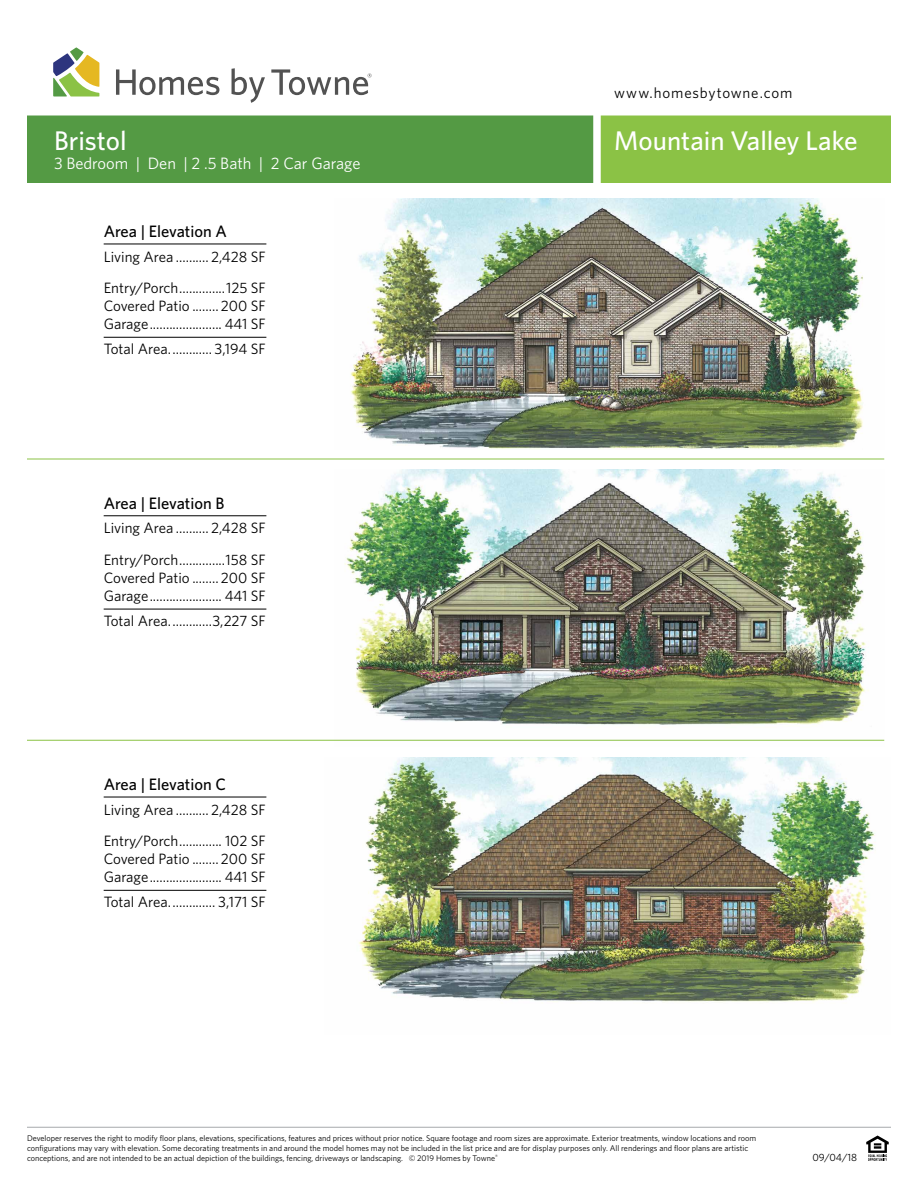
<style>
.page{position:relative;width:918px;height:1188px;background:#fff}
.page>*{position:absolute;margin:0;border:0;box-sizing:border-box;transform-origin:0 0}
.t1{font:500 27px "Whitney";color:#fff}
.t2{font:500 16.5px "Whitney";color:#000}
.t3{font:16.5px "Whitney";color:#fff}
.t4{font:15px/31.5px "Whitney";color:#000}
.t5{font:15px "Whitney";letter-spacing:.055em;color:#000}
.t6{font:10.5px "Whitney";color:#000}
.t7{font:8.25px/9.9px "Whitney";color:#000}
</style>
<div class="page">
<hr style="left:27px;top:1127px;width:864px;height:1px;background:#a7a9ac">
<svg style="left:866px;top:1136px;width:23px;height:25px"></svg>
<svg style="left:53px;top:47px;width:46px;height:49px"></svg>
<svg style="left:116px;top:69px;width:103px;height:26px"></svg>
<svg style="left:232px;top:68px;width:33px;height:35px"></svg>
<svg style="left:271px;top:69px;width:101px;height:26px"></svg>
<div style="left:27px;top:116px;width:570px;height:67px;background:#549a44"></div>
<div style="left:597px;top:116px;width:294px;height:67px;background:#8bc245"></div>
<div style="left:593px;top:113px;width:8px;height:70px;background:#fff"></div>
<hr style="left:104px;top:244px;width:162px;height:1px;background:#000">
<hr style="left:104px;top:337px;width:162px;height:1px;background:#000">
<img style="left:350px;top:199px;width:513px;height:250px">
<hr style="left:104px;top:515px;width:162px;height:1px;background:#000">
<hr style="left:104px;top:609px;width:162px;height:1px;background:#000">
<img style="left:335px;top:470px;width:549px;height:270px">
<hr style="left:27px;top:459px;width:857px;height:1px;background:#8bc245">
<hr style="left:27px;top:740px;width:857px;height:1px;background:#8bc245">
<hr style="left:104px;top:797px;width:162px;height:1px;background:#000">
<hr style="left:104px;top:890px;width:162px;height:1px;background:#000">
<img style="left:359px;top:757px;width:516px;height:245px">
<h3 class="t5" style="left:614px;top:83px;width:180px">www.homesbytowne.com</h3>
<h1 class="t1" style="left:54px;top:122px;width:74px">Bristol</h1>
<h1 class="t1" style="left:614px;top:122px;width:245px">Mountain Valley Lake</h1>
<h2 class="t3" style="left:54px;top:153px;width:308px">3 Bedroom | Den | 2 .5 Bath | 2 Car Garage</h2>
<h2 class="t2" style="left:104px;top:220px;width:125px">Area | Elevation A</h2>
<h3 class="t4" style="left:104px;top:240px;width:164px">Living Area .......... 2,428 SF<br>Entry/Porch..............125 SF</h3>
<h3 class="t4" style="left:104px;top:297px;width:164px;line-height:18px">Covered Patio ........ 200 SF<br>Garage...................... 441 SF</h3>
<h3 class="t4" style="left:104px;top:333px;width:164px">Total Area............. 3,194 SF</h3>
<h2 class="t2" style="left:104px;top:492px;width:122px">Area | Elevation B</h2>
<h3 class="t4" style="left:104px;top:512px;width:163px">Living Area .......... 2,428 SF<br>Entry/Porch..............158 SF</h3>
<h3 class="t4" style="left:104px;top:568px;width:164px;line-height:18px">Covered Patio ........ 200 SF<br>Garage...................... 441 SF</h3>
<h3 class="t4" style="left:104px;top:604px;width:164px">Total Area.............3,227 SF</h3>
<h2 class="t2" style="left:104px;top:773px;width:124px">Area | Elevation C</h2>
<h3 class="t4" style="left:104px;top:793px;width:164px">Living Area .......... 2,428 SF<br>Entry/Porch............. 102 SF</h3>
<h3 class="t4" style="left:104px;top:850px;width:164px;line-height:18px">Covered Patio ........ 200 SF<br>Garage...................... 441 SF</h3>
<h3 class="t4" style="left:104px;top:886px;width:163px">Total Area.............. 3,171 SF</h3>
<p class="t7" style="left:27px;top:1133px;width:731px">Developer reserves the right to modify floor plans, elevations, specifications, features and prices without prior notice. Square footage and room sizes are approximate. Exterior treatments, window locations and room configurations may vary with elevation. Some decorating treatments in and around the model homes may not be included in the list price and are for display purposes only. All renderings and floor plans are artistic conceptions, and are not intended to be an actual depiction of the buildings, fencing, driveways or landscaping. © 2019 Homes by Towne<sup>®</sup></p>
<p class="t6" style="left:812px;top:1150px;width:46px">09/04/18</p>
</div>
